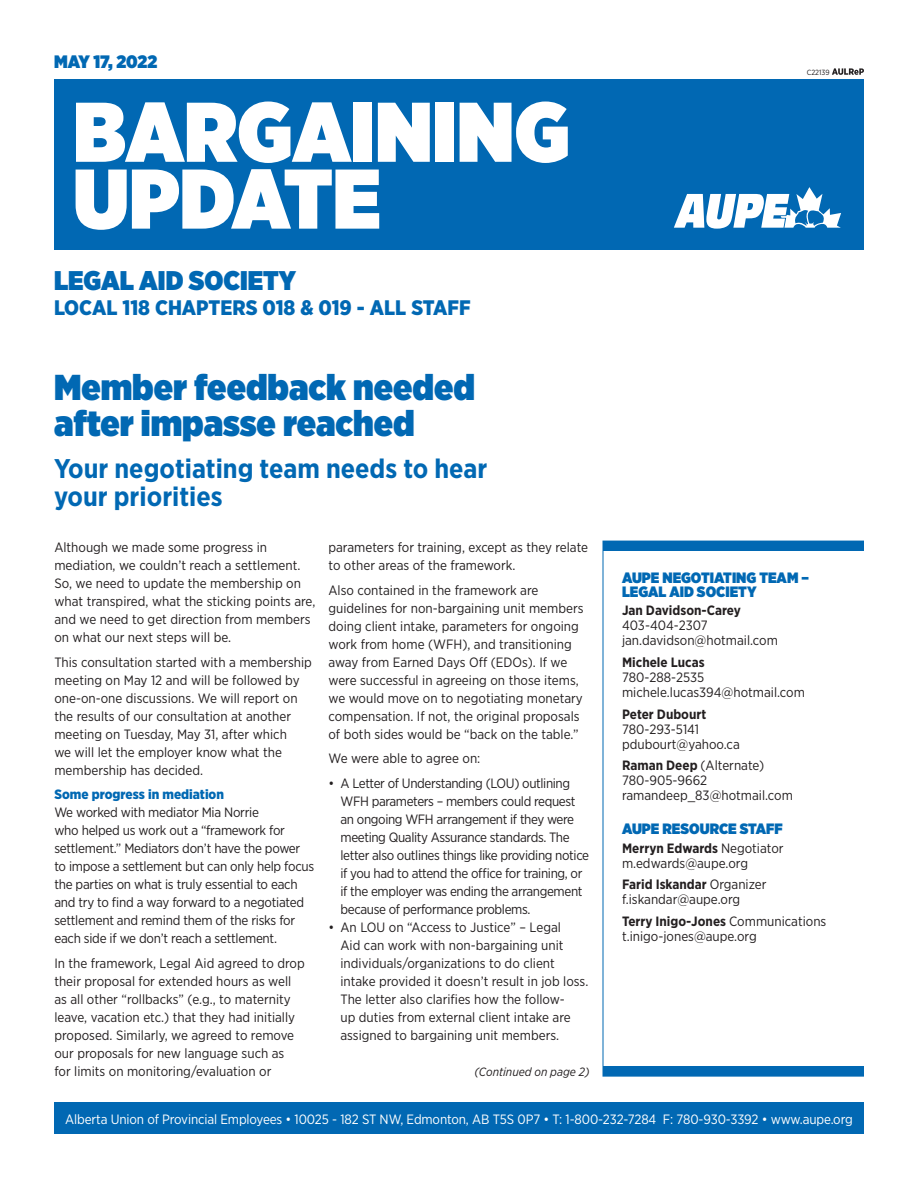
<style>
.page{position:relative;width:918px;height:1188px;background:#fff}
.page>*{position:absolute;margin:0;border:0;box-sizing:border-box;transform-origin:0 0}
.t1{font:900 84.45px "Gotham Narrow";color:#fff}
.t2{font:900 36px/36px "Gotham Narrow";color:#0168b3}
.t3{font:700 27px/28.5px "Gotham Narrow";color:#0168b3}
.t4{font:900 27px "Gotham Narrow";color:#0168b3}
.t5{font:900 21px "Gotham Narrow";color:#0168b3}
.t6{font:900 18px "Gotham Narrow";color:#0168b3}
.body_copy{font:900 15px/13.5px "Gotham Narrow";color:#0168b3}
.body_copy-2{font:13.5px/18px "Gotham Narrow";color:#231f20}
.body_copy-3{font:13.5px/18px "Gotham Narrow";letter-spacing:-.03em;color:#231f20}
.body_copy-4{font:13.5px/18px "Gotham Narrow";letter-spacing:-.02em;color:#231f20}
.body_copy-5{font:700 13.5px "Gotham Narrow";color:#231f20}
.t7{font:13.5px "Gotham Narrow";letter-spacing:-.01em;color:#fff}
.body_copy-6{font:900 13.5px "Gotham Narrow";color:#0168b3}
.body_copy-7{font:italic 12px "Gotham Narrow";color:#231f20}
.t8{font:7.5px "Gotham Narrow";color:#231f20}
.s1{font-weight:700}
.s2{font-weight:400}
</style>
<div class="page">
<div style="left:54px;top:79px;width:810px;height:171px;background:#0168b3"></div>
<div style="left:54px;top:1102px;width:810px;height:32px;background:#0168b3"></div>
<div style="left:603px;top:541px;width:261px;height:10px;background:#0168b3"></div>
<div style="left:603px;top:1067px;width:261px;height:9px;background:#0168b3"></div>
<svg style="left:674px;top:187px;width:167px;height:42px"></svg>
<div style="left:603px;top:541px;width:261px;height:536px;border:1px solid #0168b3"></div>
<svg style="left:832px;top:68px;width:32px;height:7px"></svg>
<p class="t6" style="left:54px;top:50px;width:105px">MAY 17, 2022</p>
<p class="t1" style="left:73px;top:75px;width:498px">BARGAINING</p>
<p class="t1" style="left:73px;top:142px;width:309px">UPDATE</p>
<p class="t4" style="left:54px;top:262px;width:244px">LEGAL AID SOCIETY</p>
<p class="t5" style="left:54px;top:294px;width:418px">LOCAL 118 CHAPTERS 018 &amp; 019 - ALL STAFF</p>
<p class="t2" style="left:54px;top:368px;width:422px">Member feedback needed after impasse reached</p>
<p class="t3" style="left:54px;top:454px;width:435px">Your negotiating team needs to hear your priorities</p>
<p class="t8" style="left:807px;top:68px;width:24px">C22139</p>
<p class="body_copy-2" style="left:328px;top:538px;width:261px">parameters for training, except as they relate to other areas of the framework.</p>
<p class="body_copy-2" style="left:328px;top:581px;width:257px">Also contained in the framework are guidelines for non-bargaining unit members doing client intake, parameters for ongoing work from home (WFH), and transitioning away from Earned Days Off (EDOs). If we were successful in agreeing on those items, we would move on to negotiating monetary compensation. If not, the original proposals of both sides would be “back on the table.”</p>
<p class="body_copy-2" style="left:328px;top:749px;width:153px">We were able to agree on:</p>
<p class="body_copy-3" style="left:340px;top:774px;width:250px;text-indent:-12px">• A Letter of Understanding (LOU) outlining WFH parameters – members could request an ongoing WFH arrangement if they were meeting Quality Assurance standards. The letter also outlines things like providing notice if you had to attend the office for training, or if the employer was ending the arrangement because of performance problems.</p>
<p class="body_copy-2" style="left:340px;top:918px;width:249px;text-indent:-12px">• An LOU on “Access to Justice” – Legal<br>Aid can work with non-bargaining unit individuals/organizations to do client intake provided it doesn’t result in job loss.<br>The letter also clarifies how the follow-<br>up duties from external client intake are assigned to bargaining unit members.</p>
<p class="body_copy-2" style="left:54px;top:538px;width:263px">Although we made some progress in mediation, we couldn’t reach a settlement.<br>So, we need to update the membership on what transpired, what the sticking points are, and we need to get direction from members on what our next steps will be.</p>
<p class="body_copy-2" style="left:54px;top:653px;width:259px">This consultation started with a membership meeting on May 12 and will be followed by one-on-one discussions. We will report on the results of our consultation at another meeting on Tuesday, May 31, after which<br>we will let the employer know what the membership has decided.</p>
<p class="body_copy-6" style="left:54px;top:786px;width:171px">Some progress in mediation</p>
<p class="body_copy-4" style="left:54px;top:803px;width:261px">We worked with mediator Mia Norrie<br>who helped us work out a “framework for settlement.” Mediators don’t have the power to impose a settlement but can only help focus the parties on what is truly essential to each and try to find a way forward to a negotiated settlement and remind them of the risks for each side if we don’t reach a settlement.</p>
<p class="body_copy-2" style="left:54px;top:954px;width:252px">In the framework, Legal Aid agreed to drop their proposal for extended hours as well as all other “rollbacks” (e.g., to maternity leave, vacation etc.) that they had initially proposed. Similarly, we agreed to remove our proposals for new language such as<br>for limits on monitoring/evaluation or</p>
<p class="t7" style="left:65px;top:1110px;width:789px">Alberta Union of Provincial Employees • 10025 - 182 ST NW, Edmonton, AB T5S 0P7 • T: 1-800-232-7284 F: 780-930-3392 • www.aupe.org</p>
<p class="body_copy" style="left:622px;top:571px;width:188px">AUPE NEGOTIATING TEAM –<br>LEGAL AID SOCIETY</p>
<p class="body_copy-5" style="left:622px;top:602px;width:120px">Jan Davidson-Carey</p>
<p class="body_copy-2" style="left:622px;top:616px;width:87px">403-404-2307</p>
<p class="body_copy-2" style="left:622px;top:631px;width:157px">jan.davidson@hotmail.com</p>
<p class="body_copy-5" style="left:622px;top:653px;width:84px">Michele Lucas</p>
<p class="body_copy-2" style="left:622px;top:668px;width:84px">780-288-2535</p>
<p class="body_copy-2" style="left:622px;top:683px;width:184px">michele.lucas394@hotmail.com</p>
<p class="body_copy-5" style="left:622px;top:705px;width:86px">Peter Dubourt</p>
<p class="body_copy-2" style="left:622px;top:720px;width:79px">780-293-5141</p>
<p class="body_copy-2" style="left:622px;top:735px;width:119px">pdubourt@yahoo.ca</p>
<p class="body_copy-2" style="left:622px;top:756px;width:144px"><span class="s1">Raman Deep</span> (Alternate)</p>
<p class="body_copy-2" style="left:622px;top:771px;width:87px">780-905-9662</p>
<p class="body_copy-2" style="left:622px;top:786px;width:172px">ramandeep_83@hotmail.com</p>
<p class="body_copy" style="left:622px;top:822px;width:162px">AUPE RESOURCE STAFF</p>
<p class="body_copy-5" style="left:622px;top:839px;width:163px">Merryn Edwards <span class="s2">Negotiator</span></p>
<p class="body_copy-2" style="left:622px;top:854px;width:128px">m.edwards@aupe.org</p>
<p class="body_copy-5" style="left:622px;top:876px;width:146px">Farid Iskandar <span class="s2">Organizer</span></p>
<p class="body_copy-2" style="left:622px;top:890px;width:120px">f.iskandar@aupe.org</p>
<p class="body_copy-5" style="left:622px;top:913px;width:206px">Terry Inigo-Jones <span class="s2">Communications</span></p>
<p class="body_copy-2" style="left:622px;top:927px;width:136px">t.inigo-jones@aupe.org</p>
<p class="body_copy-7" style="left:475px;top:1064px;width:116px">(Continued on page 2)</p>
</div>
